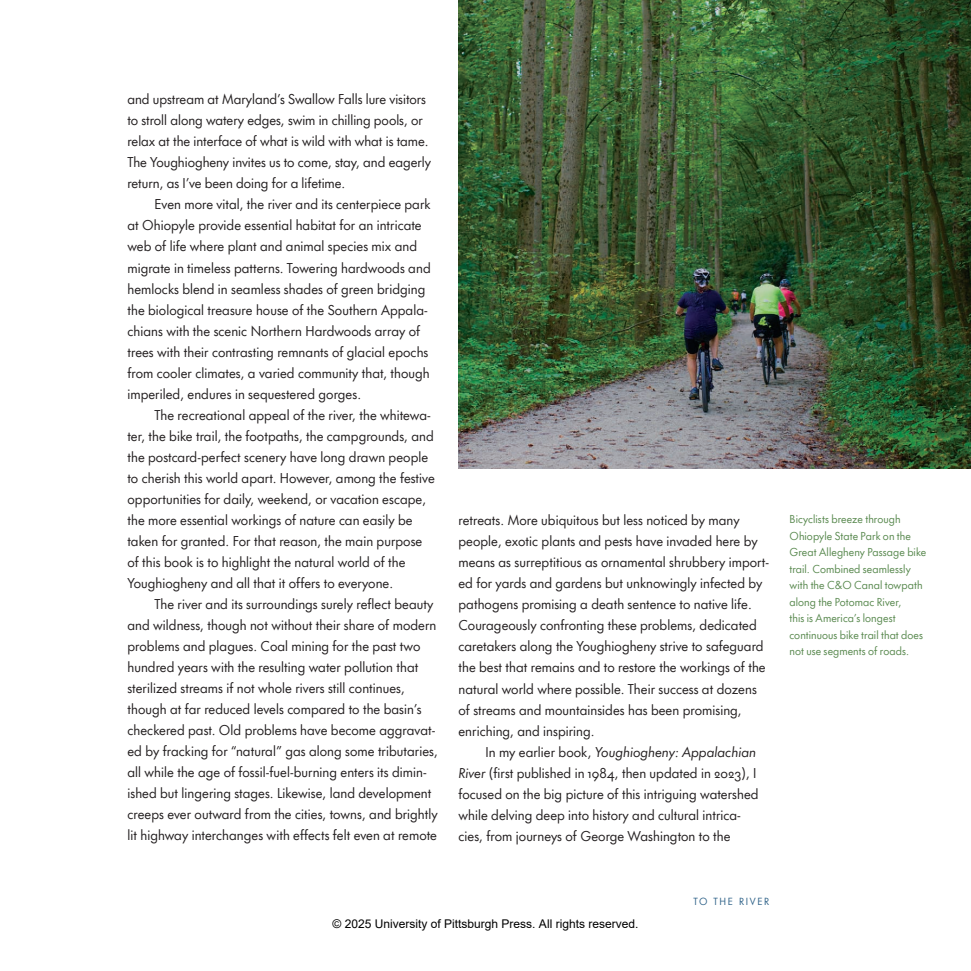
<style>
.page{position:relative;width:971px;height:971px;background:#fff}
.page>*{position:absolute;margin:0;border:0;box-sizing:border-box;transform-origin:0 0}
.t1{font:13.05px/21px "Futura Now Headline";letter-spacing:.005em;color:#231f20}
.t2{font:12px "Arial";color:#000}
.t3{font:10.5px/16.5px "Futura Now Headline";letter-spacing:.005em;color:#59894f}
.t4{font:9.45px "Futura Now Headline";letter-spacing:.17em;color:#2c6087}
.s1{font-style:italic}
</style>
<div class="page">
<img style="left:458px;top:0;width:512px;height:468px">
<p class="t1" style="left:127px;top:88px;width:305px">and upstream at Maryland’s Swallow Falls lure visitors to stroll along watery edges, swim in chilling pools, or relax at the interface of what is wild with what is tame.<br>The Youghiogheny invites us to come, stay, and eagerly return, as I’ve been doing for a lifetime.</p>
<p class="t1" style="left:127px;top:193px;width:304px;text-indent:27px">Even more vital, the river and its centerpiece park at Ohiopyle provide essential habitat for an intricate web of life where plant and animal species mix and migrate in timeless patterns. Towering hardwoods and hemlocks blend in seamless shades of green bridging the biological treasure house of the Southern Appala&shy;chians with the scenic Northern Hardwoods array of trees with their contrasting remnants of glacial epochs from cooler climates, a varied community that, though imperiled, endures in sequestered gorges.</p>
<p class="t1" style="left:127px;top:403px;width:309px;text-indent:27px">The recreational appeal of the river, the whitewa&shy;ter, the bike trail, the footpaths, the campgrounds, and the postcard-perfect scenery have long drawn people to cherish this world apart. However, among the festive opportunities for daily, weekend, or vacation escape, the more essential workings of nature can easily be taken for granted. For that reason, the main purpose of this book is to highlight the natural world of the Youghiogheny and all that it offers to everyone.</p>
<p class="t1" style="left:127px;top:592px;width:312px;text-indent:27px">The river and its surroundings surely reflect beauty and wildness, though not without their share of modern problems and plagues. Coal mining for the past two hundred years with the resulting water pollution that sterilized streams if not whole rivers still continues, though at far reduced levels compared to the basin’s checkered past. Old problems have become aggravat&shy;ed by fracking for “natural” gas along some tributaries, all while the age of fossil-fuel-burning enters its dimin&shy;ished but lingering stages. Likewise, land development creeps ever outward from the cities, towns, and brightly lit highway interchanges with effects felt even at remote</p>
<p class="t1" style="left:458px;top:509px;width:312px">retreats. More ubiquitous but less noticed by many people, exotic plants and pests have invaded here by means as surreptitious as ornamental shrubbery import&shy;ed for yards and gardens but unknowingly infected by pathogens promising a death sentence to native life.<br>Courageously confronting these problems, dedicated caretakers along the Youghiogheny strive to safeguard the best that remains and to restore the workings of the natural world where possible. Their success at dozens of streams and mountainsides has been promising, enriching, and inspiring.</p>
<p class="t1" style="left:458px;top:740px;width:301px;text-indent:27px">In my earlier book, <span class="s1">Youghiogheny: Appalachian River</span> (first published in 1984, then updated in 2023), I focused on the big picture of this intriguing watershed while delving deep into history and cultural intrica&shy;cies, from journeys of George Washington to the</p>
<p class="t3" style="left:789px;top:510px;width:138px">Bicyclists breeze through<br>Ohiopyle State Park on the<br>Great Allegheny Passage bike trail. Combined seamlessly with the C&amp;O Canal towpath along the Potomac River,<br>this is America’s longest continuous bike trail that does not use segments of roads.</p>
<p class="t2" style="left:332px;top:914px;width:307px">© 2025 University of Pittsburgh Press. All rights reserved.</p>
<p class="t4" style="left:693px;top:893px;width:77px">TO THE RIVER</p>
</div>
